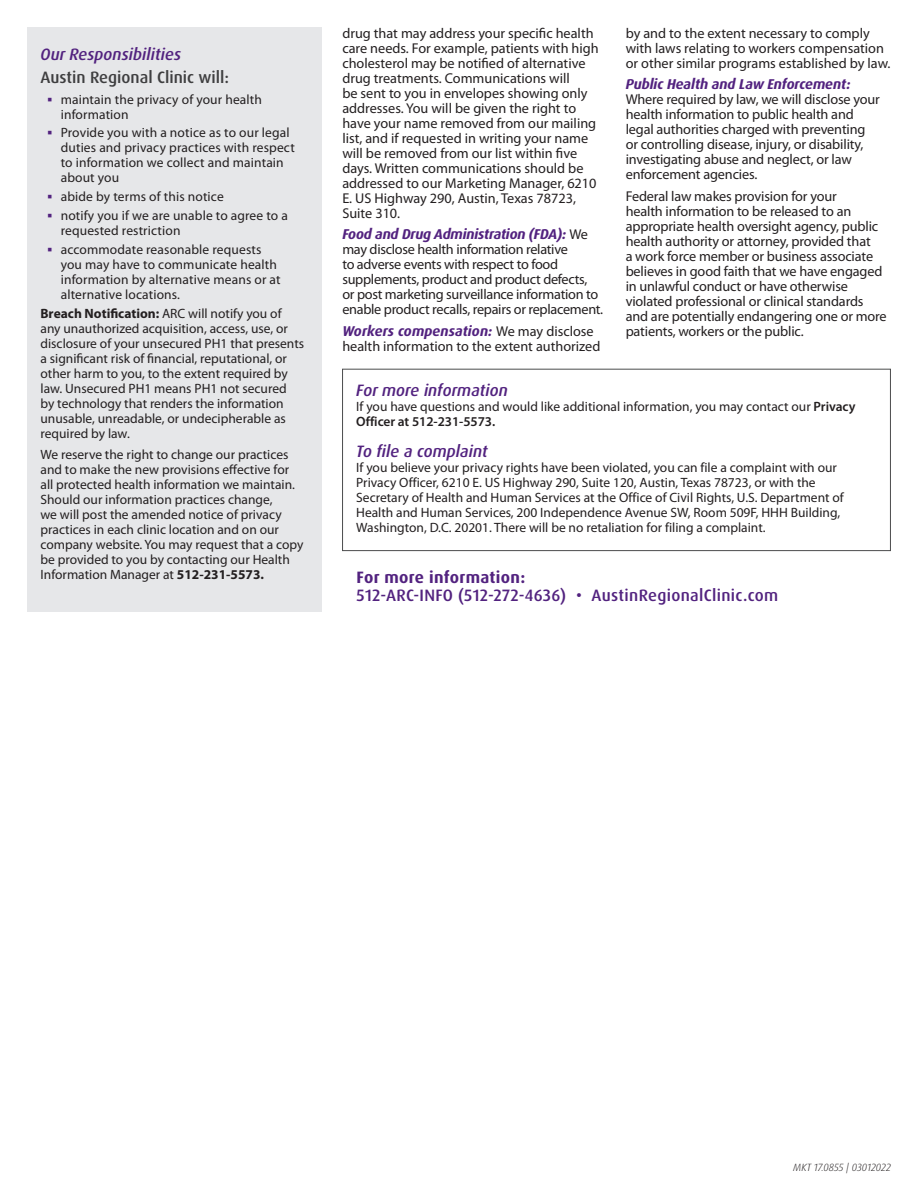
<style>
.page{position:relative;width:918px;height:1188px;background:#fff}
.page>*{position:absolute;margin:0;border:0;box-sizing:border-box;transform-origin:0 0}
.t1{font:500 16.5px "Dax Pro";letter-spacing:.02em;color:#52227f}
.HEADER---purple{font:500 16.5px/22.5px "Dax Pro";color:#3e3e3f}
.HEADER---purple-2{font:italic 500 16.5px "Dax Pro";color:#52227f}
.t2{font:700 16.5px "Dax Pro";letter-spacing:.02em;color:#52227f}
.BODY_COPY{font:14.25px/15px "Myriad Pro";letter-spacing:-.01em;color:#231f20}
.BODY_COPY-2{font:13.5px/15px "Myriad Pro";color:#231f20}
.t3{font:italic 300 10.5px "Dax Pro";color:#231f20}
.s1{font-style:italic;color:#52227f}
.s2{font-weight:700}
.s3{font-family:"Dax Pro";font-weight:700;font-style:italic;color:#52227f}
.s4{font-weight:600}
</style>
<div class="page">
<div style="left:27px;top:27px;width:295px;height:584px;background:#e6e7e9"></div>
<div style="left:342px;top:369px;width:549px;height:182px;border:1px solid #4b4c4d"></div>
<p class="HEADER---purple" style="left:41px;top:43px;width:190px"><span class="s1">Our Responsibilities<br></span>Austin Regional Clinic will:</p>
<p class="BODY_COPY-2" style="left:61px;top:91px;width:203px">maintain the privacy of your health information</p>
<p class="BODY_COPY-2" style="left:61px;top:125px;width:236px">Provide you with a notice as to our legal duties and privacy practices with respect to information we collect and maintain about you</p>
<p class="BODY_COPY-2" style="left:61px;top:189px;width:165px">abide by terms of this notice</p>
<p class="BODY_COPY-2" style="left:61px;top:208px;width:229px">notify you if we are unable to agree to a requested restriction</p>
<p class="BODY_COPY-2" style="left:61px;top:242px;width:221px">accommodate reasonable requests you may have to communicate health information by alternative means or at alternative locations.</p>
<p class="BODY_COPY-2" style="left:41px;top:305px;width:265px"><span class="s2">Breach Notification:</span> ARC will notify you of any unauthorized acquisition, access, use, or disclosure of your unsecured PH1 that presents a significant risk of financial, reputational, or other harm to you, to the extent required by law. Unsecured PH1 means PH1 not secured<br>by technology that renders the information unusable, unreadable, or undecipherable as required by law.</p>
<p class="BODY_COPY-2" style="left:41px;top:447px;width:264px">We reserve the right to change our practices and to make the new provisions effective for all protected health information we maintain.<br>Should our information practices change,<br>we will post the amended notice of privacy practices in each clinic location and on our company website. You may request that a copy be provided to you by contacting our Health Information Manager at <span class="s2">512-231-5573.</span></p>
<p class="BODY_COPY" style="left:342px;top:25px;width:258px">drug that may address your specific health care needs. For example, patients with high cholesterol may be notified of alternative drug treatments. Communications will<br>be sent to you in envelopes showing only addresses. You will be given the right to have your name removed from our mailing list, and if requested in writing your name will be removed from our list within five days. Written communications should be addressed to our Marketing Manager, 6210<br>E. US Highway 290, Austin, Texas 78723, Suite 310.</p>
<p class="BODY_COPY" style="left:342px;top:227px;width:262px"><span class="s3">Food and Drug Administration (FDA):</span> We may disclose health information relative<br>to adverse events with respect to food supplements, product and product defects,<br>or post marketing surveillance information to enable product recalls, repairs or replacement.</p>
<p class="BODY_COPY" style="left:342px;top:324px;width:260px"><span class="s3">Workers compensation:</span> We may disclose health information to the extent authorized</p>
<p class="BODY_COPY" style="left:626px;top:25px;width:266px">by and to the extent necessary to comply with laws relating to workers compensation or other similar programs established by law.</p>
<p class="BODY_COPY" style="left:626px;top:77px;width:256px"><span class="s3">Public Health and Law Enforcement:<br></span>Where required by law, we will disclose your health information to public health and legal authorities charged with preventing or controlling disease, injury, or disability, investigating abuse and neglect, or law enforcement agencies.</p>
<p class="BODY_COPY" style="left:626px;top:189px;width:262px">Federal law makes provision for your<br>health information to be released to an appropriate health oversight agency, public health authority or attorney, provided that<br>a work force member or business associate believes in good faith that we have engaged in unlawful conduct or have otherwise violated professional or clinical standards and are potentially endangering one or more patients, workers or the public.</p>
<p class="HEADER---purple-2" style="left:356px;top:379px;width:153px">For more information</p>
<p class="BODY_COPY-2" style="left:356px;top:399px;width:501px">If you have questions and would like additional information, you may contact our <span class="s4">Privacy<br>Officer at 512-231-5573.</span></p>
<p class="HEADER---purple-2" style="left:356px;top:441px;width:133px">To file a complaint</p>
<p class="BODY_COPY-2" style="left:356px;top:460px;width:489px">If you believe your privacy rights have been violated, you can file a complaint with our Privacy Officer, 6210 E. US Highway 290, Suite 120, Austin, Texas 78723, or with the Secretary of Health and Human Services at the Office of Civil Rights, U.S. Department of Health and Human Services, 200 Independence Avenue SW, Room 509F, HHH Building, Washington, D.C. 20201. There will be no retaliation for filing a complaint.</p>
<p class="t2" style="left:357px;top:567px;width:170px">For more information:</p>
<p class="t1" style="left:357px;top:585px;width:423px">512-ARC-INFO (512-272-4636) • AustinRegionalClinic.com</p>
<p class="t3" style="left:793px;top:1161px;width:99px">MKT 17.0855 | 03012022</p>
</div>
